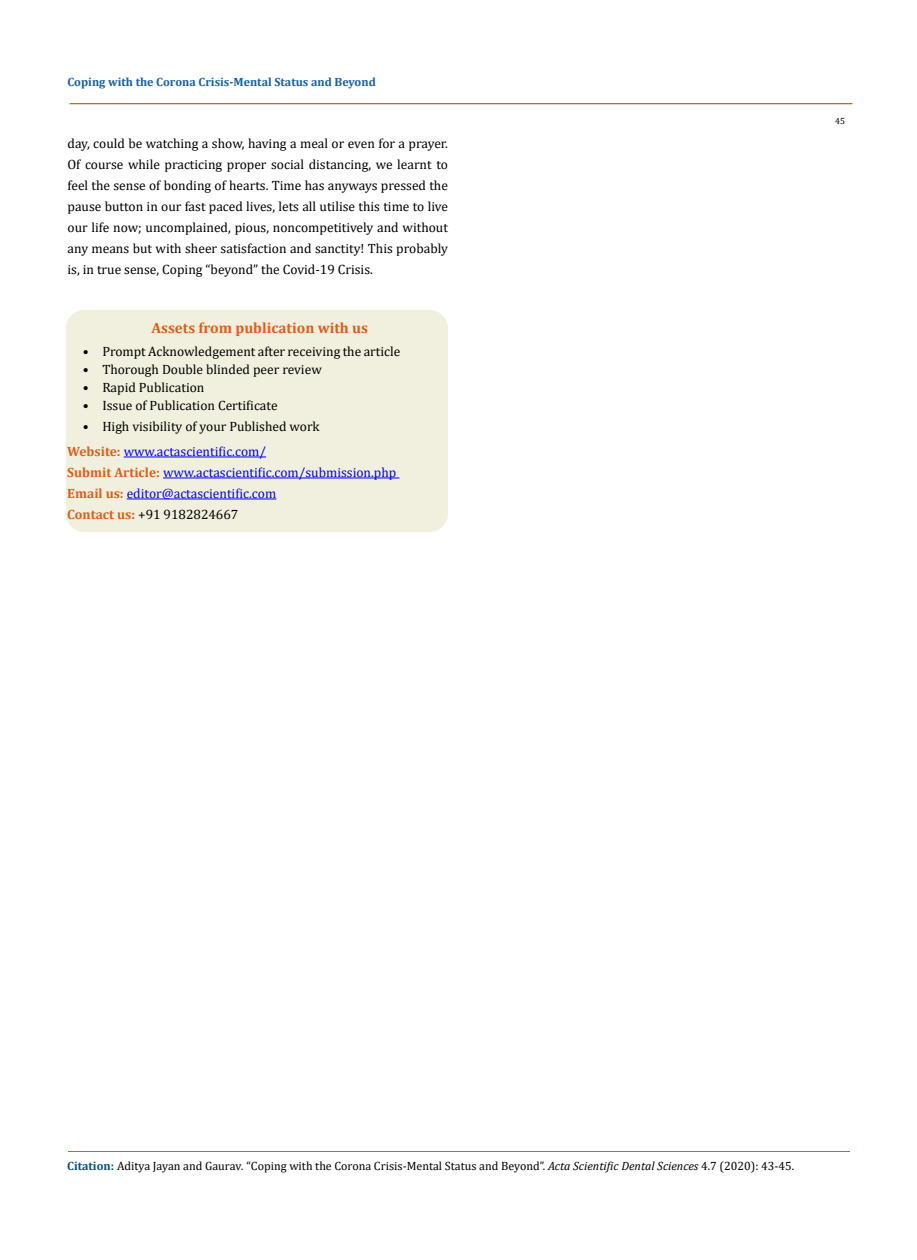
<style>
.page{position:relative;width:917px;height:1260px;background:#fff}
.page>*{position:absolute;margin:0;border:0;box-sizing:border-box;transform-origin:0 0}
.t1{font:700 15px "Cambria";color:#e05d1a}
.t2{font:13.5px/21px "Cambria";color:#000;text-align:justify}
.t3{font:13.5px/21px "Cambria";color:#00f}
.t4{font:12px "Cambria";color:#000}
.t5{font:700 12px "Cambria";color:#1560a6}
.t6{font:9px "Cambria";color:#000}
.s1{font-weight:700;color:#e05d1a}
.s2{color:#000}
.s3{font-weight:700;color:#035089}
.s4{font-style:italic}
</style>
<div class="page">
<div style="left:66px;top:311px;width:381px;height:220px;background:#f1f0de;border-radius:18px"></div>
<div style="left:66px;top:310px;width:382px;height:222px;border:2px solid #f1f0de;border-radius:18px"></div>
<hr style="left:124px;top:457px;width:142px;height:1px;background:#00f">
<hr style="left:163px;top:478px;width:236px;height:1px;background:#00f">
<hr style="left:127px;top:499px;width:149px;height:1px;background:#00f">
<hr style="left:70px;top:104px;width:782px;height:1px;background:#e05d1a">
<div style="left:70px;top:103px;width:782px;height:1px;border:1px solid #e05d1a"></div>
<hr style="left:68px;top:1152px;width:781px;height:1px;background:#e05d1a">
<p class="t5" style="left:67px;top:73px;width:310px">Coping with the Corona Crisis-Mental Status and Beyond</p>
<p class="t2" style="left:67px;top:133px;width:382px">day, could be watching a show, having a meal or even for a prayer.<br>Of course while practicing proper social distancing, we learnt to feel the sense of bonding of hearts. Time has anyways pressed the pause button in our fast paced lives, lets all utilise this time to live our life now; uncomplained, pious, noncompetitively and without any means but with sheer satisfaction and sanctity! This probably is, in true sense, Coping “beyond” the Covid-19 Crisis.</p>
<p class="t1" style="left:151px;top:317px;width:218px">Assets from publication with us</p>
<p class="t2" style="left:83px;top:341px;width:319px">• Prompt Acknowledgement after receiving the article</p>
<p class="t2" style="left:83px;top:359px;width:240px">• Thorough Double blinded peer review</p>
<p class="t2" style="left:83px;top:377px;width:123px">• Rapid Publication</p>
<p class="t2" style="left:83px;top:395px;width:196px">• Issue of Publication Certificate</p>
<p class="t2" style="left:83px;top:416px;width:238px">• High visibility of your Published work</p>
<p class="t3" style="left:67px;top:441px;width:330px"><span class="s1">Website:</span> www.actascientific.com/<br><span class="s1">Submit Article:</span> www.actascientific.com/submission.php <span class="s1">Email us:</span> editor@actascientific.com<br><span class="s1">Contact us:</span> <span class="s2">+91 9182824667</span></p>
<p class="t6" style="left:835px;top:115px;width:11px">45</p>
<p class="t4" style="left:67px;top:1159px;width:728px"><span class="s3">Citation:</span> Aditya Jayan and Gaurav<span class="s4">.</span> “Coping with the Corona Crisis-Mental Status and Beyond”. <span class="s4">Acta Scientific Dental Sciences</span> 4.7 (2020): 43-45.</p>
</div>
